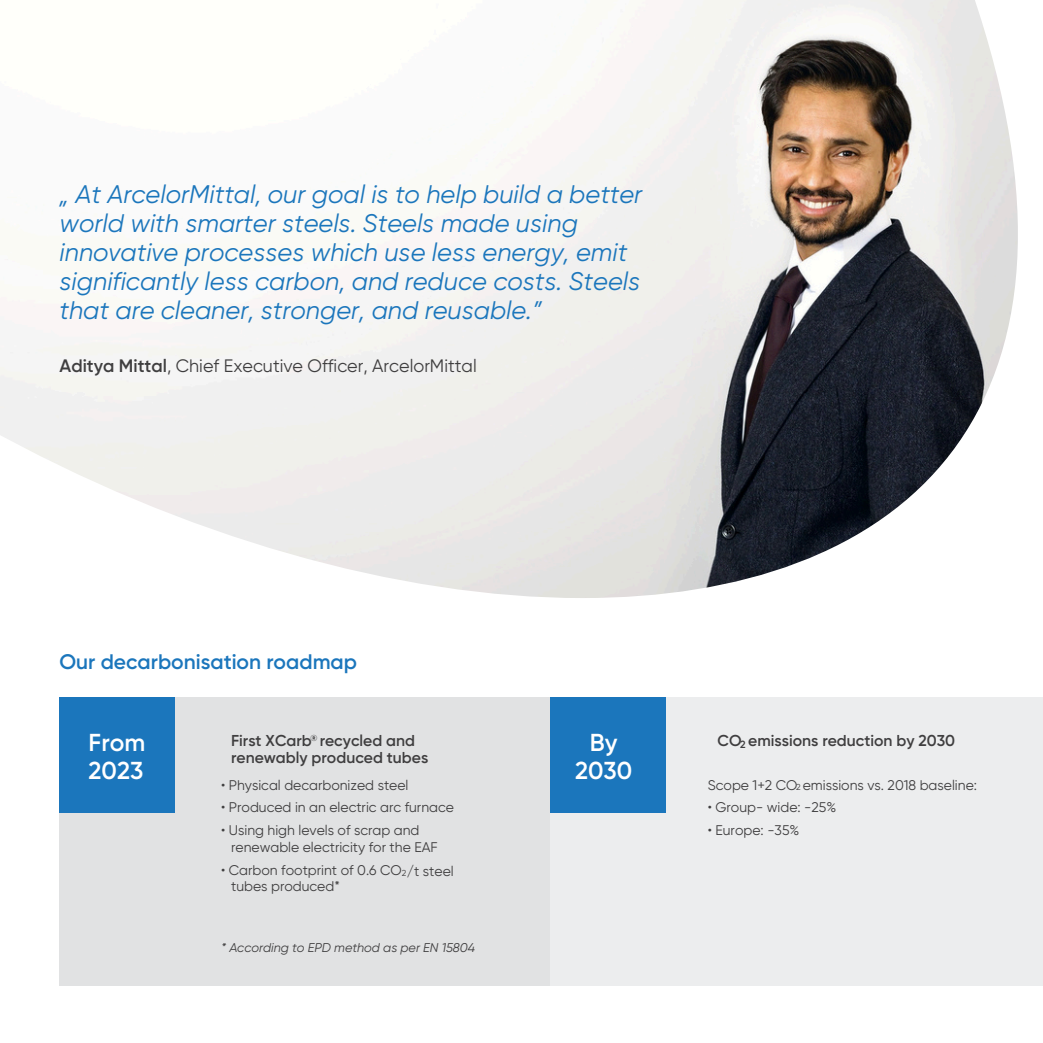
<style>
.page{position:relative;width:1043px;height:1043px;background:#fff}
.page>*{position:absolute;margin:0;border:0;box-sizing:border-box;transform-origin:0 0}
.t1{font:italic 25.38px/28.9px "Gilroy";color:#1b76bc}
.t2{font:600 24.5px/28.9px "Gilroy";color:#fff}
.t3{font:600 21px "Gilroy";color:#1b76bc}
.t4{font:18.03px "Gilroy";color:#3f3e3f}
.t5{font:600 15.75px/17.2px "Gilroy";color:#3f3e3f}
.t6{font:14px "Gilroy";color:#3f3e3f}
.t7{font:italic 12.6px "Gilroy";color:#3f3e3f}
.t8{font:600 10.5px "Gilroy";color:#3f3e3f}
.t9{font:600 8.75px "Gilroy";color:#3f3e3f}
.t10{font:8.58px "Gilroy";color:#3f3e3f}
.s1{font-weight:600}
</style>
<div class="page">
<img style="left:0;top:0;width:1017px;height:598px">
<div style="left:60px;top:697px;width:490px;height:288px;background:#e1e2e3"></div>
<div style="left:550px;top:697px;width:492px;height:288px;background:#ecedee"></div>
<div style="left:60px;top:697px;width:115px;height:115px;background:#1b76bc"></div>
<div style="left:550px;top:697px;width:115px;height:115px;background:#1b76bc"></div>
<h2 class="t1" style="left:60px;top:180px;width:584px">„ At ArcelorMittal, our goal is to help build a better world with smarter steels. Steels made using innovative processes which use less energy, emit significantly less carbon, and reduce costs. Steels that are cleaner, stronger, and reusable.”</h2>
<h4 class="t4" style="left:60px;top:355px;width:418px"><span class="s1">Aditya Mittal</span>, Chief Executive Officer, ArcelorMittal</h4>
<h6 class="t3" style="left:60px;top:649px;width:299px">Our decarbonisation roadmap</h6>
<p class="t2" style="left:89px;top:727px;width:58px">From<br>2023</p>
<p class="t2" style="left:575px;top:727px;width:59px;text-align:center">By<br>2030</p>
<p class="t5" style="left:231px;top:731px;width:199px">First XCarb recycled and renewably produced tubes</p>
<h1 class="t5" style="left:717px;top:731px;width:239px">CO emissions reduction by 2030</h1>
<p class="t9" style="left:310px;top:732px;width:8px">®</p>
<p class="t8" style="left:740px;top:737px;width:7px">2</p>
<h3 class="t6" style="left:221px;top:776px;width:189px">• Physical decarbonized steel</h3>
<h3 class="t6" style="left:221px;top:799px;width:234px">• Produced in an electric arc furnace</h3>
<h3 class="t6" style="left:221px;top:821px;width:200px">• Using high levels of scrap and</h3>
<h1 class="t6" style="left:231px;top:838px;width:208px">renewable electricity for the EAF</h1>
<h6 class="t6" style="left:221px;top:861px;width:234px">• Carbon footprint of 0.6 CO /t steel</h6>
<p class="t6" style="left:231px;top:877px;width:110px">tubes produced*</p>
<p class="t6" style="left:707px;top:777px;width:271px">Scope 1+2 CO emissions vs. 2018 baseline:</p>
<p class="t6" style="left:707px;top:799px;width:130px">• Group- wide: -25%</p>
<p class="t6" style="left:707px;top:821px;width:93px">• Europe: -35%</p>
<p class="t10" style="left:795px;top:782px;width:6px">2</p>
<p class="t10" style="left:401px;top:868px;width:6px">2</p>
<p class="t7" style="left:221px;top:940px;width:255px">* According to EPD method as per EN 15804</p>
</div>
